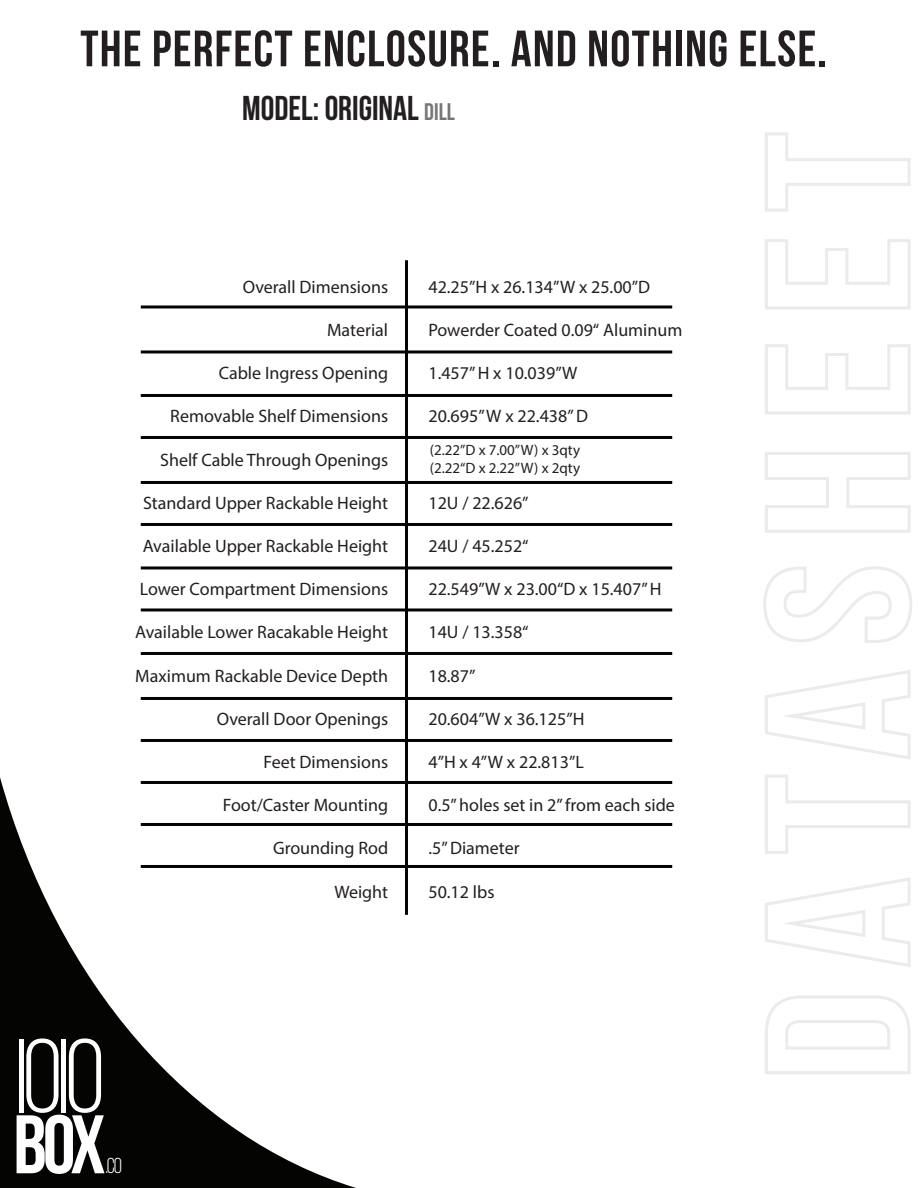
<style>
.page{position:relative;width:918px;height:1188px;background:#fff}
.page>*{position:absolute;margin:0;border:0;box-sizing:border-box;transform-origin:0 0}
.t1{font:104.55px "Bebas Neue";color:#fff}
.t2{font:700 82.8px "Bebas Neue";color:#fff}
.t3{font:700 51px "Bebas Neue";letter-spacing:.025em;color:#231f20}
.t4{font:700 34.35px "Bebas Neue";color:#231f20}
.t5{font:21.6px "Bebas Neue";color:#fff}
.t6{font:18px "Myriad Pro";color:#231f20}
.t7{font:15px/18px "Myriad Pro";color:#231f20}
.s1{font-size:24px;color:#777675}
</style>
<div class="page">
<svg style="left:0;top:777px;width:356px;height:411px"></svg>
<svg style="left:765px;top:995px;width:146px;height:79px"></svg>
<svg style="left:765px;top:878px;width:146px;height:89px"></svg>
<svg style="left:765px;top:775px;width:146px;height:79px"></svg>
<svg style="left:765px;top:670px;width:146px;height:89px"></svg>
<svg style="left:763px;top:566px;width:149px;height:77px"></svg>
<svg style="left:765px;top:452px;width:146px;height:81px"></svg>
<svg style="left:765px;top:344px;width:146px;height:70px"></svg>
<svg style="left:765px;top:239px;width:146px;height:70px"></svg>
<svg style="left:765px;top:132px;width:146px;height:80px"></svg>
<hr style="left:405px;top:260px;width:3px;height:655px;background:#040503">
<hr style="left:141px;top:608px;width:531px;height:3px;background:#040503">
<hr style="left:141px;top:566px;width:531px;height:3px;background:#040503">
<hr style="left:141px;top:523px;width:531px;height:3px;background:#040503">
<hr style="left:141px;top:652px;width:531px;height:3px;background:#040503">
<hr style="left:141px;top:697px;width:531px;height:3px;background:#040503">
<hr style="left:141px;top:739px;width:531px;height:3px;background:#040503">
<hr style="left:141px;top:481px;width:531px;height:3px;background:#040503">
<hr style="left:141px;top:436px;width:531px;height:3px;background:#040503">
<hr style="left:141px;top:394px;width:531px;height:3px;background:#040503">
<hr style="left:141px;top:350px;width:531px;height:3px;background:#040503">
<hr style="left:141px;top:305px;width:531px;height:3px;background:#040503">
<hr style="left:141px;top:781px;width:531px;height:3px;background:#040503">
<hr style="left:141px;top:823px;width:531px;height:3px;background:#040503">
<hr style="left:141px;top:865px;width:531px;height:3px;background:#040503">
<h3 class="t3" style="left:80px;top:21px;width:748px">THE PERFECT ENCLOSURE. AND NOTHING ELSE.</h3>
<h3 class="t4" style="left:242px;top:90px;width:214px">MODEL: ORIGINAL <span class="s1">DILL</span></h3>
<p class="t6" style="left:243px;top:276px;width:147px">Overall Dimensions</p>
<p class="t6" style="left:327px;top:319px;width:63px">Material</p>
<p class="t6" style="left:219px;top:362px;width:171px">Cable Ingress Opening</p>
<p class="t6" style="left:170px;top:405px;width:219px">Removable Shelf Dimensions</p>
<p class="t6" style="left:160px;top:448px;width:230px">Shelf Cable Through Openings</p>
<p class="t6" style="left:143px;top:492px;width:247px">Standard Upper Rackable Height</p>
<p class="t6" style="left:143px;top:535px;width:247px">Available Upper Rackable Height</p>
<p class="t6" style="left:140px;top:578px;width:250px">Lower Compartment Dimensions</p>
<p class="t6" style="left:135px;top:621px;width:255px">Available Lower Racakable Height</p>
<p class="t6" style="left:135px;top:664px;width:254px">Maximum Rackable Device Depth</p>
<p class="t6" style="left:217px;top:708px;width:173px">Overall Door Openings</p>
<p class="t6" style="left:264px;top:751px;width:126px">Feet Dimensions</p>
<p class="t6" style="left:223px;top:794px;width:167px">Foot/Caster Mounting</p>
<p class="t6" style="left:273px;top:837px;width:117px">Grounding Rod</p>
<p class="t6" style="left:334px;top:880px;width:55px">Weight</p>
<p class="t6" style="left:428px;top:276px;width:223px">42.25”H x 26.134”W x 25.00”D</p>
<p class="t6" style="left:428px;top:319px;width:255px">Powerder Coated 0.09“ Aluminum</p>
<p class="t6" style="left:428px;top:362px;width:151px">1.457” H x 10.039”W</p>
<p class="t6" style="left:428px;top:405px;width:161px">20.695” W x 22.438” D</p>
<p class="t7" style="left:430px;top:441px;width:152px">(2.22”D x 7.00”W) x 3qty (2.22“D x 2.22”W) x 2qty</p>
<p class="t6" style="left:428px;top:492px;width:102px">12U / 22.626”</p>
<p class="t6" style="left:428px;top:535px;width:102px">24U / 45.252“</p>
<p class="t6" style="left:428px;top:578px;width:235px">22.549”W x 23.00“D x 15.407” H</p>
<p class="t6" style="left:428px;top:621px;width:102px">14U / 13.358“</p>
<p class="t6" style="left:428px;top:664px;width:49px">18.87”</p>
<p class="t6" style="left:428px;top:708px;width:158px">20.604”W x 36.125”H</p>
<p class="t6" style="left:428px;top:751px;width:157px">4”H x 4”W x 22.813”L</p>
<p class="t6" style="left:428px;top:794px;width:248px">0.5” holes set in 2” from each side</p>
<p class="t6" style="left:428px;top:837px;width:93px">.5” Diameter</p>
<p class="t6" style="left:428px;top:880px;width:68px">50.12 lbs</p>
<h1 class="t1" style="left:15px;top:1020px;width:92px">IOIO</h1>
<h2 class="t2" style="left:13px;top:1099px;width:94px">BOX</h2>
<p class="t5" style="left:106px;top:1154px;width:18px">.CO</p>
</div>
